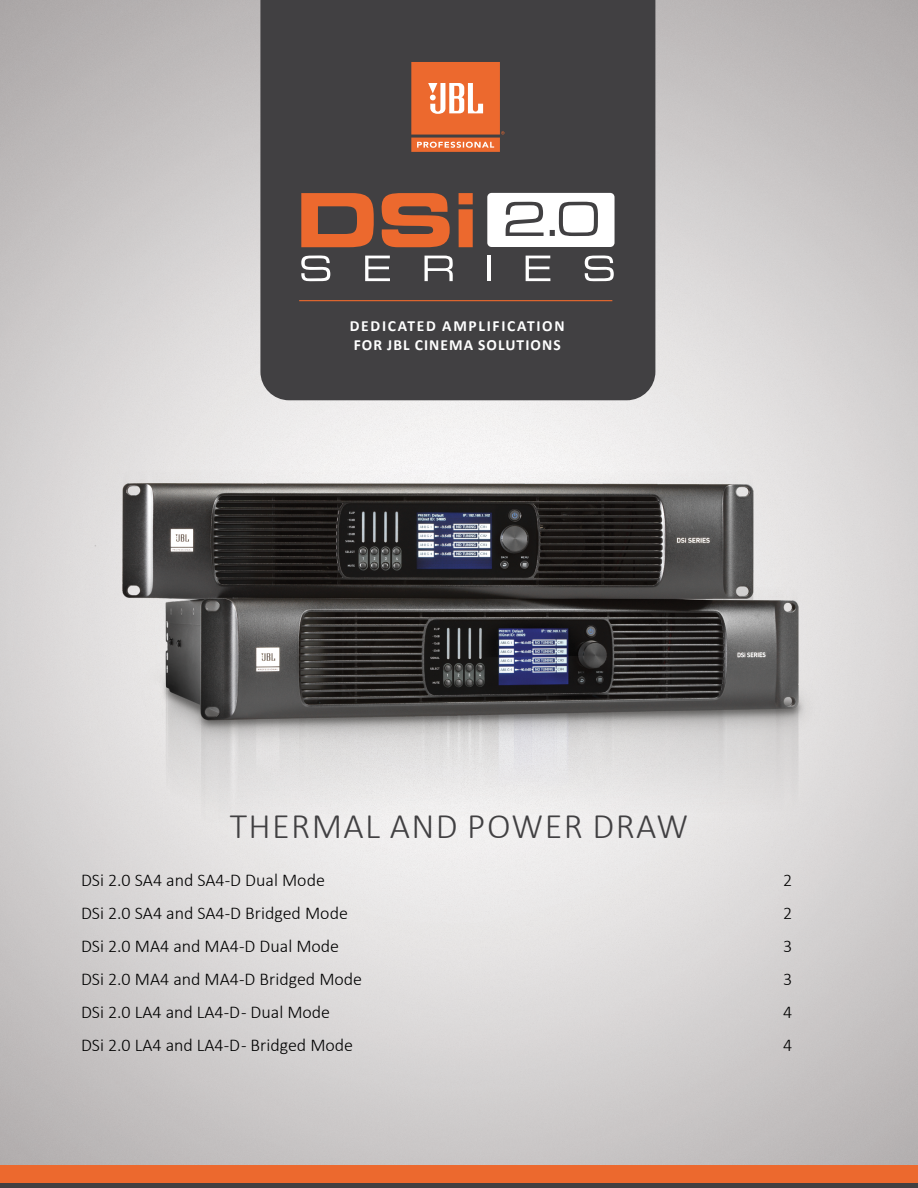
<style>
.page{position:relative;width:918px;height:1188px;background:#fff}
.page>*{position:absolute;margin:0;border:0;box-sizing:border-box;transform-origin:0 0}
.t1{font:300 36px "Calibri";letter-spacing:.04em;color:#414042}
.t2{font:300 18px "Calibri";color:#000}
.t3{font:700 15.45px/18.6px "Calibri";letter-spacing:.07em;color:#fff}
</style>
<div class="page">
<img style="left:66px;top:427px;width:795px;height:437px">
<div style="left:260px;top:0;width:395px;height:400px;background:#414042"></div>
<svg style="left:301px;top:193px;width:73px;height:54px;background:#b75c34"></svg>
<svg style="left:381px;top:193px;width:69px;height:54px;background:#bd5d33"></svg>
<svg style="left:459px;top:193px;width:14px;height:54px"></svg>
<svg style="left:301px;top:255px;width:29px;height:27px"></svg>
<svg style="left:365px;top:256px;width:25px;height:25px"></svg>
<svg style="left:425px;top:256px;width:28px;height:25px"></svg>
<hr style="left:488px;top:256px;width:3px;height:25px;background:#fff">
<svg style="left:526px;top:256px;width:24px;height:25px"></svg>
<svg style="left:585px;top:255px;width:29px;height:27px"></svg>
<svg style="left:487px;top:193px;width:128px;height:54px"></svg>
<svg style="left:411px;top:62px;width:94px;height:90px;background:#df7748"></svg>
<hr style="left:299px;top:300px;width:313px;height:1px;background:#ec692e">
<div style="left:0;top:1183px;width:918px;height:5px;background:#414042"></div>
<div style="left:0;top:1165px;width:918px;height:18px;background:#ec692e"></div>
<p class="t3" style="left:350px;top:317px;width:216px">DEDICATED AMPLIFICATION<br>FOR JBL CINEMA SOLUTIONS</p>
<h1 class="t1" style="left:230px;top:803px;width:460px">THERMAL AND POWER DRAW</h1>
<p class="t2" style="left:81px;top:869px;width:245px">DSi 2.0 SA4 and SA4-D Dual Mode</p>
<p class="t2" style="left:783px;top:869px;width:11px">2</p>
<p class="t2" style="left:81px;top:902px;width:268px">DSi 2.0 SA4 and SA4-D Bridged Mode</p>
<p class="t2" style="left:783px;top:902px;width:11px">2</p>
<p class="t2" style="left:81px;top:935px;width:260px">DSi 2.0 MA4 and MA4-D Dual Mode</p>
<p class="t2" style="left:783px;top:935px;width:11px">3</p>
<p class="t2" style="left:81px;top:968px;width:283px">DSi 2.0 MA4 and MA4-D Bridged Mode</p>
<p class="t2" style="left:783px;top:968px;width:11px">3</p>
<p class="t2" style="left:81px;top:1001px;width:251px">DSi 2.0 LA4 and LA4-D - Dual Mode</p>
<p class="t2" style="left:783px;top:1001px;width:11px">4</p>
<p class="t2" style="left:81px;top:1034px;width:274px">DSi 2.0 LA4 and LA4-D - Bridged Mode</p>
<p class="t2" style="left:783px;top:1034px;width:11px">4</p>
</div>
